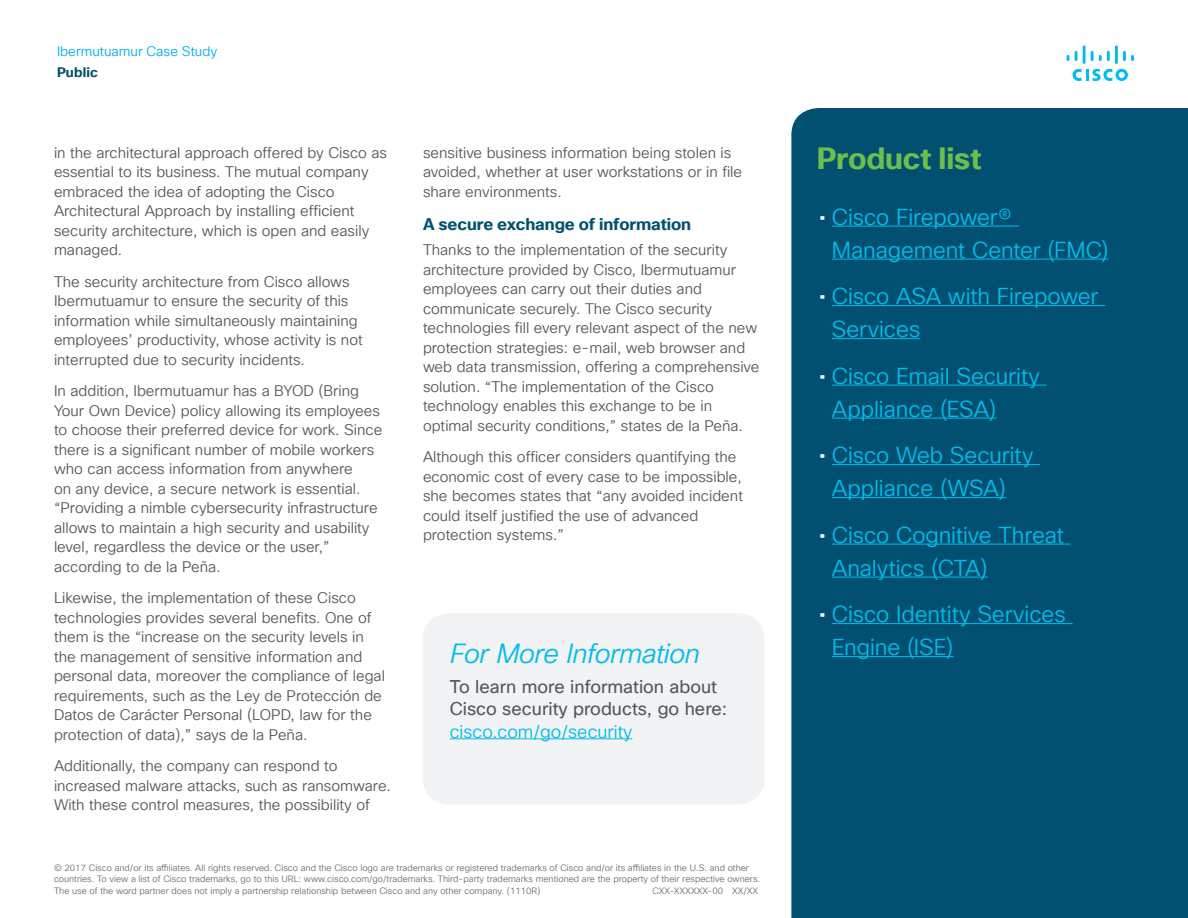
<style>
.page{position:relative;width:1188px;height:918px;background:#fff}
.page>*{position:absolute;margin:0;border:0;box-sizing:border-box;transform-origin:0 0}
.Sidebar_Heading_Gree{font:700 30px "Cisco Sans TT";letter-spacing:-.01em;color:#6dbe4b}
.Subhead2_Blue{font:italic 27px "Cisco Sans TT Light";letter-spacing:-.02em;color:#01bcec}
.t1{font:22.5px/33px "Cisco Sans TT Light";letter-spacing:-.005em;color:#01bcec}
.Body{font:18px/22.5px "Cisco Sans TT";color:#57585a}
.Subhead3_Indigo{font:700 16.5px "Cisco Sans TT";letter-spacing:-.005em;color:#015072}
.Body-2{font:15px/19.5px "Cisco Sans TT Light";color:#57585a}
.t2{font:13.5px "Cisco Sans TT Light";color:#00aeef}
.t3{font:700 13.5px "Cisco Sans TT";letter-spacing:.005em;color:#015072}
.t4{font:9px/11.2px "Cisco Sans TT Light";color:#6c6d70}
.s1{font-family:"Cisco Sans TT";color:#fff}
.s2{font-weight:400;color:#fff}
.s3{font-family:"Cisco Sans TT Light";color:#01bcec}
</style>
<div class="page">
<svg style="left:1073px;top:69px;width:55px;height:12px"></svg>
<svg style="left:1067px;top:55px;width:2px;height:6px"></svg>
<svg style="left:1075px;top:51px;width:3px;height:10px"></svg>
<hr style="left:1083px;top:45px;width:3px;height:19px;background:#01bcec">
<svg style="left:1091px;top:51px;width:19px;height:10px"></svg>
<hr style="left:1115px;top:45px;width:3px;height:19px;background:#01bcec">
<svg style="left:1123px;top:51px;width:11px;height:10px"></svg>
<div style="left:791px;top:108px;width:397px;height:810px;background:#015072"></div>
<hr style="left:832px;top:226px;width:187px;height:1px;background:#01bcec">
<hr style="left:832px;top:259px;width:277px;height:1px;background:#01bcec">
<hr style="left:832px;top:305px;width:273px;height:1px;background:#01bcec">
<hr style="left:832px;top:338px;width:88px;height:1px;background:#01bcec">
<hr style="left:832px;top:385px;width:215px;height:1px;background:#01bcec">
<hr style="left:832px;top:418px;width:164px;height:1px;background:#01bcec">
<hr style="left:832px;top:464px;width:208px;height:1px;background:#01bcec">
<hr style="left:832px;top:497px;width:174px;height:1px;background:#01bcec">
<hr style="left:832px;top:544px;width:238px;height:1px;background:#01bcec">
<hr style="left:832px;top:577px;width:156px;height:1px;background:#01bcec">
<hr style="left:832px;top:623px;width:241px;height:1px;background:#01bcec">
<hr style="left:832px;top:656px;width:122px;height:1px;background:#01bcec">
<div style="left:423px;top:613px;width:342px;height:192px;background:#f2f3f4;border-radius:27px"></div>
<hr style="left:450px;top:739px;width:182px;height:1px;background:#01bcec">
<p class="t2" style="left:44px;top:42px;width:174px"><span class="s1">•</span> Ibermutuamur Case Study</p>
<p class="t3" style="left:44px;top:63px;width:55px"><span class="s2">•</span> Public</p>
<p class="Body-2" style="left:54px;top:143px;width:335px">in the architectural approach offered by Cisco as essential to its business. The mutual company embraced the idea of adopting the Cisco Architectural Approach by installing efficient security architecture, which is open and easily managed.</p>
<p class="Body-2" style="left:54px;top:272px;width:310px">The security architecture from Cisco allows Ibermutuamur to ensure the security of this information while simultaneously maintaining employees’ productivity, whose activity is not interrupted due to security incidents.</p>
<p class="Body-2" style="left:54px;top:382px;width:330px">In addition, Ibermutuamur has a BYOD (Bring Your Own Device) policy allowing its employees to choose their preferred device for work. Since there is a significant number of mobile workers who can access information from anywhere<br>on any device, a secure network is essential. “Providing a nimble cybersecurity infrastructure allows to maintain a high security and usability level, regardless the device or the user,” according to de la Peña.</p>
<p class="Body-2" style="left:54px;top:589px;width:333px">Likewise, the implementation of these Cisco technologies provides several benefits. One of them is the “increase on the security levels in the management of sensitive information and personal data, moreover the compliance of legal requirements, such as the Ley de Protección de Datos de Carácter Personal (LOPD, law for the protection of data),” says de la Peña.</p>
<p class="Body-2" style="left:54px;top:757px;width:339px">Additionally, the company can respond to increased malware attacks, such as ransomware.<br>With these control measures, the possibility of</p>
<p class="Body-2" style="left:423px;top:143px;width:321px">sensitive business information being stolen is avoided, whether at user workstations or in file share environments.</p>
<p class="Subhead3_Indigo" style="left:423px;top:213px;width:270px">A secure exchange of information</p>
<p class="Body-2" style="left:423px;top:241px;width:338px">Thanks to the implementation of the security architecture provided by Cisco, Ibermutuamur employees can carry out their duties and communicate securely. The Cisco security technologies fill every relevant aspect of the new protection strategies: e-mail, web browser and web data transmission, offering a comprehensive solution. “The implementation of the Cisco technology enables this exchange to be in optimal security conditions,” states de la Peña.</p>
<p class="Body-2" style="left:423px;top:448px;width:322px">Although this officer considers quantifying the economic cost of every case to be impossible, she becomes states that “any avoided incident could itself justified the use of advanced protection systems.”</p>
<p class="Subhead2_Blue" style="left:450px;top:636px;width:251px">For More Information</p>
<p class="Body" style="left:450px;top:676px;width:279px">To learn more information about<br>Cisco security products, go here: <span class="s3">cisco.com/go/security</span></p>
<p class="t4" style="left:54px;top:863px;width:708px">© 2017 Cisco and/or its affiliates. All rights reserved. Cisco and the Cisco logo are trademarks or registered trademarks of Cisco and/or its affiliates in the U.S. and other countries. To view a list of Cisco trademarks, go to this URL: www.cisco.com/go/trademarks. Third-party trademarks mentioned are the property of their respective owners.<br>The use of the word partner does not imply a partnership relationship between Cisco and any other company. (1110R)</p>
<p class="t4" style="left:652px;top:885px;width:107px">CXX-XXXXXX-00 XX/XX</p>
<p class="Sidebar_Heading_Gree" style="left:817px;top:139px;width:166px">Product list</p>
<p class="t1" style="left:832px;top:201px;width:278px;text-indent:-13px"><span class="s1">•</span> Cisco Firepower®<br>Management Center (FMC)</p>
<p class="t1" style="left:832px;top:281px;width:268px;text-indent:-13px"><span class="s1">•</span> Cisco ASA with Firepower<br>Services</p>
<p class="t1" style="left:832px;top:360px;width:210px;text-indent:-13px"><span class="s1">•</span> Cisco Email Security<br>Appliance (ESA)</p>
<p class="t1" style="left:832px;top:440px;width:203px;text-indent:-13px"><span class="s1">•</span> Cisco Web Security<br>Appliance (WSA)</p>
<p class="t1" style="left:832px;top:519px;width:233px;text-indent:-13px"><span class="s1">•</span> Cisco Cognitive Threat<br>Analytics (CTA)</p>
<p class="t1" style="left:832px;top:599px;width:235px;text-indent:-13px"><span class="s1">•</span> Cisco Identity Services<br>Engine (ISE)</p>
</div>
